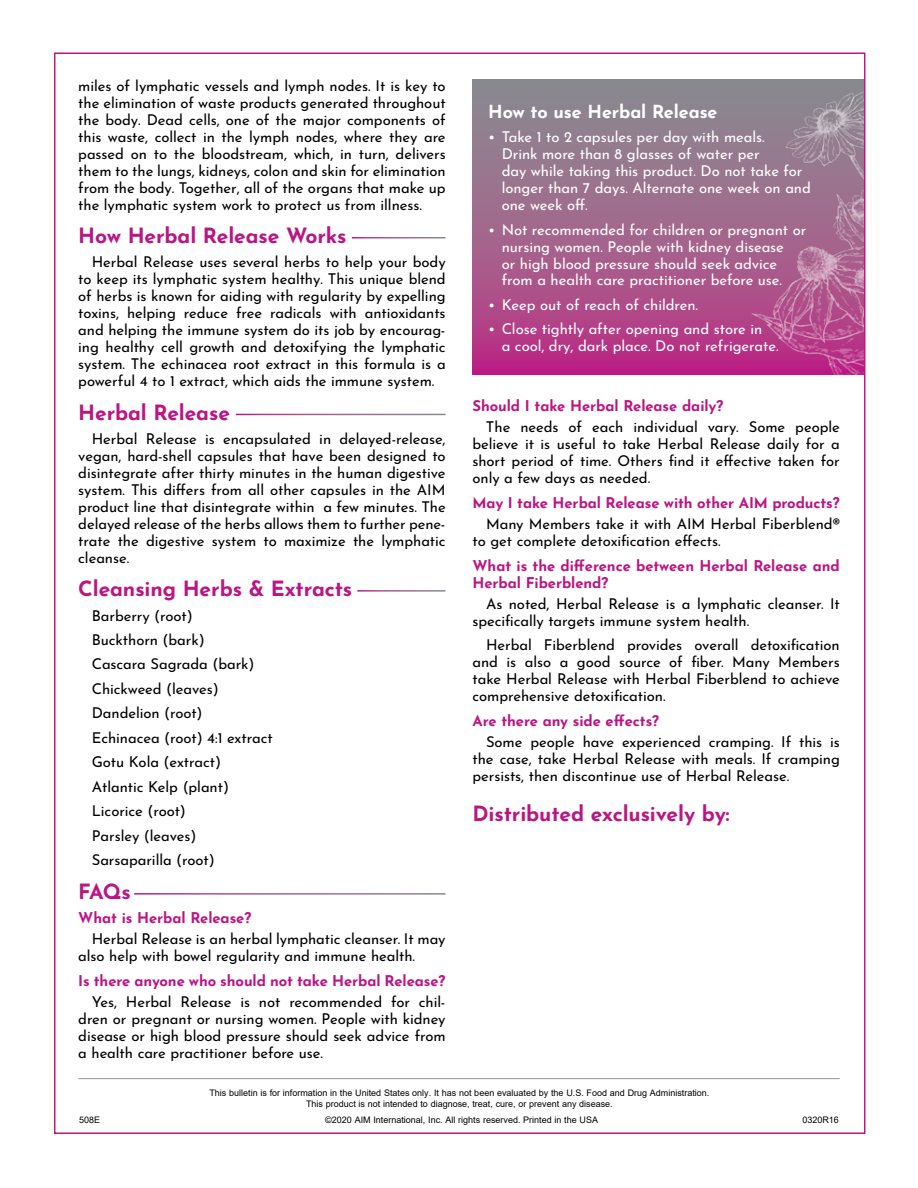
<style>
.page{position:relative;width:918px;height:1188px;background:#fff}
.page>*{position:absolute;margin:0;border:0;box-sizing:border-box;transform-origin:0 0}
.t1{font:700 21px "Josefin Sans";letter-spacing:-.005em;color:#bb1583}
.t2{font:700 18px "Josefin Sans";letter-spacing:-.005em;color:#fff}
.t3{font:100 14.85px/17px "Josefin Sans";letter-spacing:-.005em;color:#000;text-align:justify}
.t4{font:100 14.85px/17px "Josefin Sans";letter-spacing:-.005em;color:#fff}
.t5{font:700 14.85px/17px "Josefin Sans";letter-spacing:-.005em;color:#bb1583}
.t6{font:9px/11.2px "Arial";color:#000;text-align:center}
</style>
<div class="page">
<svg style="left:472px;top:79px;width:390px;height:295px;background:#a1628b"></svg>
<img style="left:739px;top:84px;width:123px;height:290px">
<hr style="left:78px;top:1078px;width:762px;height:1px;background:#939598">
<p class="t3" style="left:78px;top:76px;width:369px">miles of lymphatic vessels and lymph nodes. It is key to the elimination of waste products generated throughout the body. Dead cells, one of the major components of this waste, collect in the lymph nodes, where they are passed on to the bloodstream, which, in turn, delivers them to the lungs, kidneys, colon and skin for elimination from the body. Together, all of the organs that make up the lymphatic system work to protect us from illness.</p>
<h1 class="t1" style="left:78px;top:217px;width:270px">How Herbal Release Works</h1>
<p class="t3" style="left:78px;top:253px;width:369px;text-indent:14px">Herbal Release uses several herbs to help your body to keep its lymphatic system healthy. This unique blend of herbs is known for aiding with regularity by expelling toxins, helping reduce free radicals with antioxidants and helping the immune system do its job by encourag&shy;ing healthy cell growth and detoxifying the lymphatic system. The echinacea root extract in this formula is a powerful 4 to 1 extract, which aids the immune system.</p>
<h1 class="t1" style="left:78px;top:394px;width:153px">Herbal Release</h1>
<p class="t3" style="left:78px;top:429px;width:369px;text-indent:14px">Herbal Release is encapsulated in delayed-release, vegan, hard-shell capsules that have been designed to disintegrate after thirty minutes in the human digestive system. This differs from all other capsules in the AIM product line that disintegrate within a few minutes. The delayed release of the herbs allows them to further pene&shy;trate the digestive system to maximize the lymphatic cleanse.</p>
<h1 class="t1" style="left:78px;top:570px;width:276px">Cleansing Herbs &amp; Extracts</h1>
<p class="t3" style="left:92px;top:602px;width:182px;line-height:24.5px;text-align:left">Barberry (root)<br>Buckthorn (bark)<br>Cascara Sagrada (bark)<br>Chickweed (leaves)<br>Dandelion (root)<br>Echinacea (root) 4:1 extract<br>Gotu Kola (extract)<br>Atlantic Kelp (plant)<br>Licorice (root)<br>Parsley (leaves)<br>Sarsaparilla (root)</p>
<h1 class="t1" style="left:78px;top:872px;width:54px">FAQs</h1>
<p class="t5" style="left:78px;top:907px;width:174px">What is Herbal Release?</p>
<p class="t3" style="left:78px;top:930px;width:369px;text-indent:13px">Herbal Release is an herbal lymphatic cleanser. It may also help with bowel regularity and immune health.</p>
<p class="t5" style="left:78px;top:970px;width:369px">Is there anyone who should not take Herbal Release?</p>
<p class="t3" style="left:78px;top:992px;width:369px;text-indent:13px">Yes, Herbal Release is not recommended for chil&shy;dren or pregnant or nursing women. People with kidney disease or high blood pressure should seek advice from a health care practitioner before use.</p>
<p class="t2" style="left:488px;top:96px;width:231px">How to use Herbal Release</p>
<p class="t4" style="left:502px;top:127px;width:311px;text-indent:-14px">• Take 1 to 2 capsules per day with meals.<br>Drink more than 8 glasses of water per<br>day while taking this product. Do not take for longer than 7 days. Alternate one week on and one week off.</p>
<p class="t4" style="left:502px;top:220px;width:306px;text-indent:-13px">• Not recommended for children or pregnant or nursing women. People with kidney disease<br>or high blood pressure should seek advice from a health care practitioner before use.</p>
<p class="t4" style="left:488px;top:295px;width:211px">• Keep out of reach of children.</p>
<p class="t4" style="left:502px;top:319px;width:278px;text-indent:-13px">• Close tightly after opening and store in<br>a cool, dry, dark place. Do not refrigerate.</p>
<p class="t5" style="left:472px;top:395px;width:252px">Should I take Herbal Release daily?</p>
<p class="t3" style="left:472px;top:418px;width:369px;text-indent:13px">The needs of each individual vary. Some people believe it is useful to take Herbal Release daily for a short period of time. Others find it effective taken for only a few days as needed.</p>
<p class="t5" style="left:473px;top:492px;width:369px">May I take Herbal Release with other AIM products?</p>
<p class="t3" style="left:473px;top:514px;width:369px;text-indent:13px">Many Members take it with AIM Herbal Fiberblend® to get complete detoxification effects.</p>
<p class="t5" style="left:473px;top:555px;width:369px">What is the difference between Herbal Release and<br>Herbal Fiberblend?</p>
<p class="t3" style="left:473px;top:594px;width:369px;text-indent:13px">As noted, Herbal Release is a lymphatic cleanser. It specifically targets immune system health.</p>
<p class="t3" style="left:473px;top:635px;width:369px;text-indent:13px">Herbal Fiberblend provides overall detoxification and is also a good source of fiber. Many Members take Herbal Release with Herbal Fiberblend to achieve comprehensive detoxification.</p>
<p class="t5" style="left:473px;top:710px;width:188px">Are there any side effects?</p>
<p class="t3" style="left:473px;top:732px;width:369px;text-indent:13px">Some people have experienced cramping. If this is the case, take Herbal Release with meals. If cramping persists, then discontinue use of Herbal Release.</p>
<h1 class="t1" style="left:472px;top:794px;width:259px">Distributed exclusively by:</h1>
<p class="t6" style="left:209px;top:1087px;width:502px">This bulletin is for information in the United States only. It has not been evaluated by the U.S. Food and Drug Administration.<br>This product is not intended to diagnose, treat, cure, or prevent any disease.</p>
<p class="t6" style="left:79px;top:1114px;width:23px">508E</p>
<p class="t6" style="left:325px;top:1114px;width:274px">©2020 AIM International, Inc. All rights reserved. Printed in the USA</p>
<p class="t6" style="left:802px;top:1114px;width:38px">0320R16</p>
</div>
